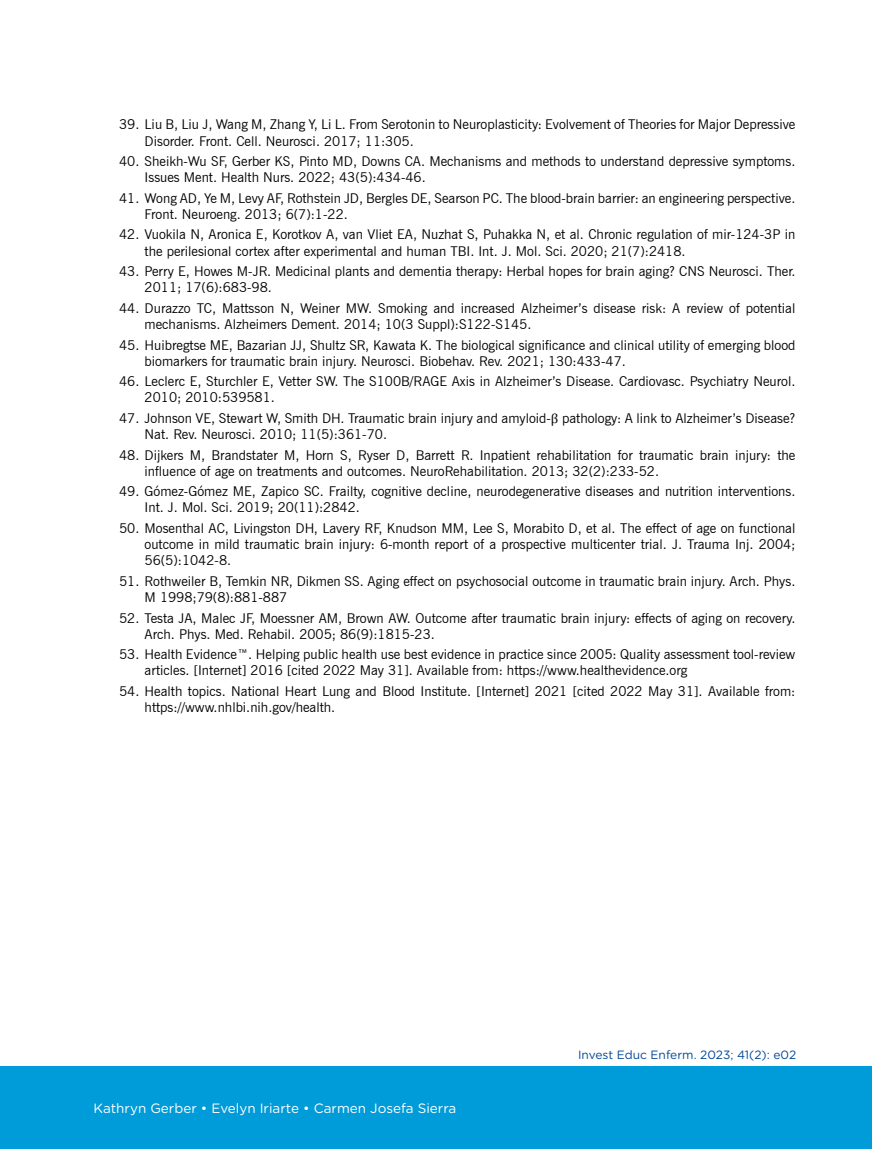
<style>
.page{position:relative;width:872px;height:1149px;background:#fff}
.page>*{position:absolute;margin:0;border:0;box-sizing:border-box;transform-origin:0 0}
.t1{font:13.5px/16.2px "News Gothic BT";color:#000}
.t2{font:13.5px "Gotham Rounded";color:#fff}
.t3{font:12px "Gotham Rounded";color:#00489a}
.s1{font-family:"Cambria Math"}
</style>
<div class="page">
<div style="left:0;top:1065px;width:872px;height:83px;background:#009bd9"></div>
<p class="t1" style="left:145px;top:116px;width:652px;text-indent:-26px">39. Liu B, Liu J, Wang M, Zhang Y, Li L. From Serotonin to Neuroplasticity: Evolvement of Theories for Major Depressive<br>Disorder. Front. Cell. Neurosci. 2017; 11:305.</p>
<p class="t1" style="left:145px;top:153px;width:652px;text-indent:-26px">40. Sheikh-Wu SF, Gerber KS, Pinto MD, Downs CA. Mechanisms and methods to understand depressive symptoms.<br>Issues Ment. Health Nurs. 2022; 43(5):434-46.</p>
<p class="t1" style="left:145px;top:190px;width:652px;text-indent:-26px">41. Wong AD, Ye M, Levy AF, Rothstein JD, Bergles DE, Searson PC. The blood-brain barrier: an engineering perspective.<br>Front. Neuroeng. 2013; 6(7):1-22.</p>
<p class="t1" style="left:145px;top:226px;width:652px;text-indent:-26px">42. Vuokila N, Aronica E, Korotkov A, van Vliet EA, Nuzhat S, Puhakka N, et al. Chronic regulation of mir-124-3P in the perilesional cortex after experimental and human TBI. Int. J. Mol. Sci. 2020; 21(7):2418.</p>
<p class="t1" style="left:145px;top:263px;width:652px;text-indent:-26px">43. Perry E, Howes M-JR. Medicinal plants and dementia therapy: Herbal hopes for brain aging? CNS Neurosci. Ther.<br>2011; 17(6):683-98.</p>
<p class="t1" style="left:145px;top:300px;width:652px;text-indent:-26px">44. Durazzo TC, Mattsson N, Weiner MW. Smoking and increased Alzheimer’s disease risk: A review of potential mechanisms. Alzheimers Dement. 2014; 10(3 Suppl):S122-S145.</p>
<p class="t1" style="left:145px;top:336px;width:652px;text-indent:-26px">45. Huibregtse ME, Bazarian JJ, Shultz SR, Kawata K. The biological significance and clinical utility of emerging blood biomarkers for traumatic brain injury. Neurosci. Biobehav. Rev. 2021; 130:433-47.</p>
<p class="t1" style="left:145px;top:373px;width:652px;text-indent:-26px">46. Leclerc E, Sturchler E, Vetter SW. The S100B/RAGE Axis in Alzheimer’s Disease. Cardiovasc. Psychiatry Neurol.<br>2010; 2010:539581.</p>
<p class="t1" style="left:145px;top:410px;width:652px;text-indent:-26px">47. Johnson VE, Stewart W, Smith DH. Traumatic brain injury and amyloid-<span class="s1">β</span> pathology: A link to Alzheimer’s Disease?<br>Nat. Rev. Neurosci. 2010; 11(5):361-70.</p>
<p class="t1" style="left:145px;top:446px;width:652px;text-indent:-26px">48. Dijkers M, Brandstater M, Horn S, Ryser D, Barrett R. Inpatient rehabilitation for traumatic brain injury: the influence of age on treatments and outcomes. NeuroRehabilitation. 2013; 32(2):233-52.</p>
<p class="t1" style="left:145px;top:483px;width:652px;text-indent:-26px">49. Gómez-Gómez ME, Zapico SC. Frailty, cognitive decline, neurodegenerative diseases and nutrition interventions.<br>Int. J. Mol. Sci. 2019; 20(11):2842.</p>
<p class="t1" style="left:145px;top:520px;width:652px;text-align:justify;text-indent:-26px">50. Mosenthal AC, Livingston DH, Lavery RF, Knudson MM, Lee S, Morabito D, et al. The effect of age on functional outcome in mild traumatic brain injury: 6-month report of a prospective multicenter trial. J. Trauma Inj. 2004; 56(5):1042-8.</p>
<p class="t1" style="left:145px;top:572px;width:652px;text-indent:-26px">51. Rothweiler B, Temkin NR, Dikmen SS. Aging effect on psychosocial outcome in traumatic brain injury. Arch. Phys.<br>M 1998;79(8):881-887</p>
<p class="t1" style="left:145px;top:609px;width:652px;text-indent:-26px">52. Testa JA, Malec JF, Moessner AM, Brown AW. Outcome after traumatic brain injury: effects of aging on recovery.<br>Arch. Phys. Med. Rehabil. 2005; 86(9):1815-23.</p>
<p class="t1" style="left:145px;top:646px;width:652px;text-indent:-26px">53. Health Evidence™. Helping public health use best evidence in practice since 2005: Quality assessment tool-review articles. [Internet] 2016 [cited 2022 May 31]. Available from: https://www.healthevidence.org</p>
<p class="t1" style="left:145px;top:682px;width:652px;text-indent:-26px">54. Health topics. National Heart Lung and Blood Institute. [Internet] 2021 [cited 2022 May 31]. Available from: https://www.nhlbi.nih.gov/health.</p>
<p class="t2" style="left:94px;top:1098px;width:364px">Kathryn Gerber • Evelyn Iriarte • Carmen Josefa Sierra</p>
<p class="t3" style="left:578px;top:1045px;width:220px">Invest Educ Enferm. 2023; 41(2): e02</p>
</div>
